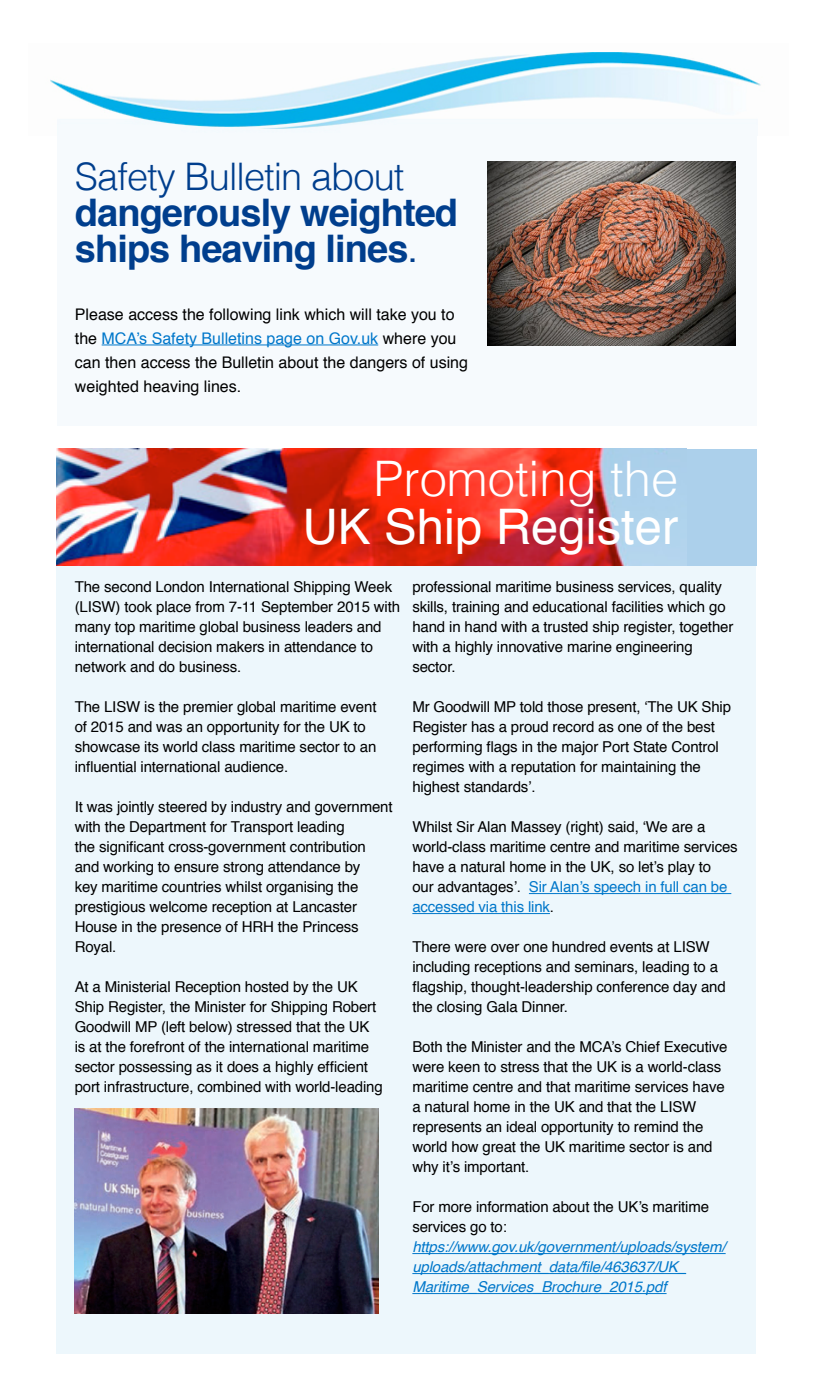
<style>
.page{position:relative;width:815px;height:1400px;background:#fff}
.page>*{position:absolute;margin:0;border:0;box-sizing:border-box;transform-origin:0 0}
.t1{font:49px "Helvetica";color:#fff}
.t2{font:300 49px "Helvetica";color:#fff}
.t3{font:700 38px/36px "Helvetica";letter-spacing:-.025em;color:#003e8d}
.t4{font:300 38px "Helvetica";letter-spacing:-.025em;color:#003e8d}
.t5{font:16px/24px "Helvetica";color:#000}
.t6{font:15px/20px "Helvetica";letter-spacing:-.01em;color:#000}
.t7{font:italic 15px/20px "Helvetica";letter-spacing:-.01em;color:#0077ca}
.s1{font-weight:400}
.s2{color:#0077ca}
</style>
<div class="page">
<img style="left:50px;top:52px;width:711px;height:83px">
<div style="left:56px;top:565px;width:700px;height:789px;background:#edf7fc"></div>
<hr style="left:529px;top:893px;width:202px;height:1px;background:#0077ca">
<hr style="left:412px;top:913px;width:138px;height:1px;background:#0077ca">
<hr style="left:412px;top:1253px;width:314px;height:1px;background:#0077ca">
<hr style="left:412px;top:1273px;width:274px;height:1px;background:#0077ca">
<hr style="left:412px;top:1293px;width:255px;height:1px;background:#0077ca">
<img style="left:75px;top:1109px;width:303px;height:205px">
<div style="left:58px;top:136px;width:700px;height:290px;background:#f6fafd"></div>
<hr style="left:102px;top:345px;width:276px;height:1px;background:#0077ca">
<img style="left:488px;top:161px;width:248px;height:184px">
<div style="left:57px;top:449px;width:700px;height:116px;background:#acd0eb"></div>
<img style="left:57px;top:449px;width:605px;height:116px">
<h2 class="t4" style="left:75px;top:144px;width:331px">Safety Bulletin about</h2>
<h2 class="t3" style="left:75px;top:195px;width:385px">dangerously weighted ships heaving lines<span class="s1">.</span></h2>
<p class="t5" style="left:75px;top:303px;width:395px">Please access the following link which will take you to the <span class="s2">MCA’s Safety Bulletins page on Gov.uk</span> where you can then access the Bulletin about the dangers of using weighted heaving lines.</p>
<h1 class="t2" style="left:373px;top:437px;width:306px">Promoting the</h1>
<h1 class="t1" style="left:303px;top:489px;width:377px">UK Ship Register</h1>
<p class="t6" style="left:75px;top:578px;width:327px">The second London International Shipping Week (LISW) took place from 7-11 September 2015 with many top maritime global business leaders and international decision makers in attendance to network and do business.</p>
<p class="t6" style="left:75px;top:698px;width:303px">The LISW is the premier global maritime event of 2015 and was an opportunity for the UK to showcase its world class maritime sector to an influential international audience.</p>
<p class="t6" style="left:75px;top:798px;width:319px">It was jointly steered by industry and government with the Department for Transport leading<br>the significant cross-government contribution and working to ensure strong attendance by<br>key maritime countries whilst organising the prestigious welcome reception at Lancaster House in the presence of HRH the Princess Royal.</p>
<p class="t6" style="left:75px;top:978px;width:310px">At a Ministerial Reception hosted by the UK Ship Register, the Minister for Shipping Robert Goodwill MP (left below) stressed that the UK is at the forefront of the international maritime sector possessing as it does a highly efficient port infrastructure, combined with world-leading</p>
<p class="t6" style="left:412px;top:578px;width:323px">professional maritime business services, quality skills, training and educational facilities which go hand in hand with a trusted ship register, together with a highly innovative marine engineering sector.</p>
<p class="t6" style="left:412px;top:698px;width:320px">Mr Goodwill MP told those present, ‘The UK Ship Register has a proud record as one of the best performing flags in the major Port State Control regimes with a reputation for maintaining the highest standards’.</p>
<p class="t6" style="left:412px;top:818px;width:327px">Whilst Sir Alan Massey (right) said, ‘We are a world-class maritime centre and maritime services have a natural home in the UK, so let’s play to<br>our advantages’. <span class="s2">Sir Alan’s speech in full can be accessed via this link</span>.</p>
<p class="t6" style="left:412px;top:938px;width:315px">There were over one hundred events at LISW including receptions and seminars, leading to a flagship, thought-leadership conference day and the closing Gala Dinner.</p>
<p class="t6" style="left:412px;top:1038px;width:317px">Both the Minister and the MCA’s Chief Executive were keen to stress that the UK is a world-class maritime centre and that maritime services have a natural home in the UK and that the LISW represents an ideal opportunity to remind the world how great the UK maritime sector is and why it’s important.</p>
<p class="t6" style="left:412px;top:1198px;width:298px">For more information about the UK’s maritime services go to:</p>
<p class="t7" style="left:412px;top:1237px;width:315px">https://www.gov.uk/government/uploads/system/ uploads/attachment_data/file/463637/UK_<br>Maritime_Services_Brochure_2015.pdf</p>
</div>
